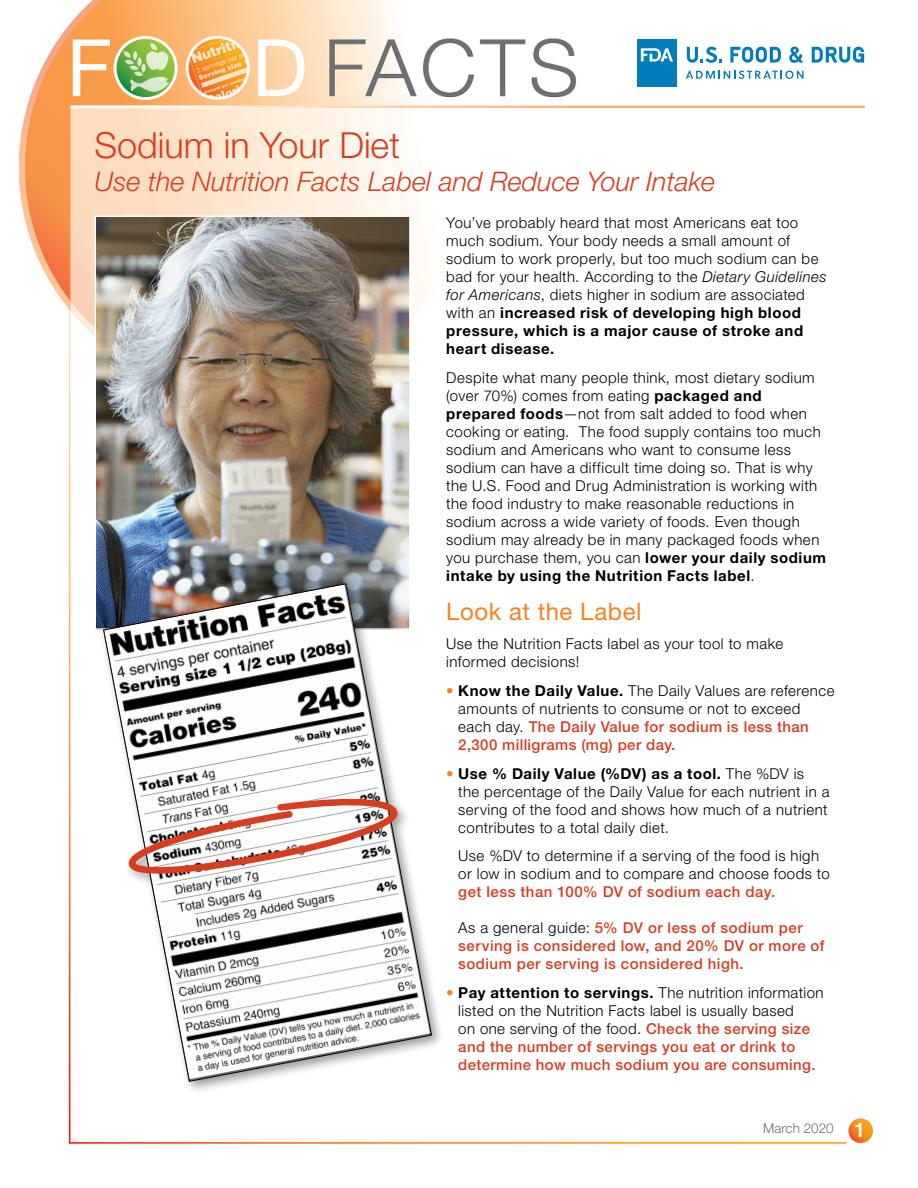
<style>
.page{position:relative;width:918px;height:1188px;background:#fff}
.page>*{position:absolute;margin:0;border:0;box-sizing:border-box;transform-origin:0 0}
.t1{font:300 36px "Helvetica Neue LT Std";color:#d93d20}
.t2{font:italic 300 27px "Helvetica Neue LT Std";color:#d93d20}
.t3{font:24px "Helvetica Neue LT Std";letter-spacing:.02em;color:#f58220}
.Paragraph1{font:300 15px/18px "Helvetica Neue LT Std";letter-spacing:.03em;color:#000}
.Paragraph1-2{font:500 15px/18px "Helvetica Neue LT Std";letter-spacing:.025em;color:#d93d20}
.t4{font:300 13.5px "Helvetica Neue LT Std";color:#6d6e71}
.s1{font-style:italic}
.s2{font-weight:700}
.s3{font-weight:700;color:#f58220}
.s4{font-weight:500;color:#d93d20}
.s5{font-weight:300;color:#000}
.s6{font-weight:700;color:#000}
.s7{font-weight:500;font-size:20.25px;color:#fff}
</style>
<div class="page">
<img style="left:19px;top:0;width:855px;height:1145px">
<svg style="left:686px;top:71px;width:118px;height:8px"></svg>
<svg style="left:730px;top:47px;width:51px;height:16px"></svg>
<svg style="left:789px;top:47px;width:14px;height:16px"></svg>
<svg style="left:812px;top:47px;width:52px;height:16px"></svg>
<svg style="left:687px;top:47px;width:35px;height:16px"></svg>
<div style="left:637px;top:39px;width:39px;height:48px;background:#007dbb"></div>
<svg style="left:641px;top:48px;width:32px;height:14px"></svg>
<img style="left:97px;top:218px;width:312px;height:410px">
<div style="left:98px;top:578px;width:347px;height:517px;background:#000;opacity:.4"></div>
<svg style="left:103px;top:583px;width:330px;height:499px"></svg>
<svg style="left:129px;top:796px;width:269px;height:86px"></svg>
<h1 class="t1" style="left:95px;top:123px;width:307px">Sodium in Your Diet</h1>
<h1 class="t2" style="left:95px;top:165px;width:622px">Use the Nutrition Facts Label and Reduce Your Intake</h1>
<p class="Paragraph1" style="left:446px;top:213px;width:382px">You’ve probably heard that most Americans eat too much sodium. Your body needs a small amount of sodium to work properly, but too much sodium can be bad for your health. According to the <span class="s1">Dietary Guidelines for Americans</span>, diets higher in sodium are associated with an <span class="s2">increased risk of developing high blood pressure, which is a major cause of stroke and heart disease.</span></p>
<p class="Paragraph1" style="left:446px;top:368px;width:381px">Despite what many people think, most dietary sodium (over 70%) comes from eating <span class="s2">packaged and prepared foods</span>—not from salt added to food when cooking or eating. The food supply contains too much sodium and Americans who want to consume less sodium can have a difficult time doing so. That is why the U.S. Food and Drug Administration is working with the food industry to make reasonable reductions in sodium across a wide variety of foods. Even though sodium may already be in many packaged foods when you purchase them, you can <span class="s2">lower your daily sodium intake by using the Nutrition Facts label</span>.</p>
<h2 class="t3" style="left:446px;top:597px;width:197px">Look at the Label</h2>
<p class="Paragraph1" style="left:446px;top:634px;width:338px">Use the Nutrition Facts label as your tool to make informed decisions!</p>
<p class="Paragraph1" style="left:458px;top:681px;width:378px;text-indent:-12px"><span class="s3">•</span> <span class="s2">Know the Daily Value.</span> The Daily Values are reference amounts of nutrients to consume or not to exceed each day. <span class="s4">The Daily Value for sodium is less than 2,300 milligrams (mg) per day.</span></p>
<p class="Paragraph1" style="left:458px;top:764px;width:373px;text-indent:-12px"><span class="s3">•</span> <span class="s2">Use % Daily Value (%DV) as a tool.</span> The %DV is<br>the percentage of the Daily Value for each nutrient in a serving of the food and shows how much of a nutrient contributes to a total daily diet.</p>
<p class="Paragraph1" style="left:458px;top:847px;width:373px">Use %DV to determine if a serving of the food is high or low in sodium and to compare and choose foods to <span class="s4">get less than 100% DV of sodium each day.</span></p>
<p class="Paragraph1-2" style="left:458px;top:919px;width:368px"><span class="s5">As a general guide:</span> 5% DV or less of sodium per serving is considered low, and 20% DV or more of sodium per serving is considered high.</p>
<p class="Paragraph1-2" style="left:458px;top:984px;width:367px;text-indent:-12px"><span class="s3">•</span> <span class="s6">Pay attention to servings.</span> <span class="s5">The nutrition information listed on the Nutrition Facts label is usually based<br>on one serving of the food.</span> Check the serving size and the number of servings you eat or drink to determine how much sodium you are consuming.</p>
<p class="t4" style="left:763px;top:1120px;width:104px">March 2020 <span class="s7">1</span></p>
</div>
